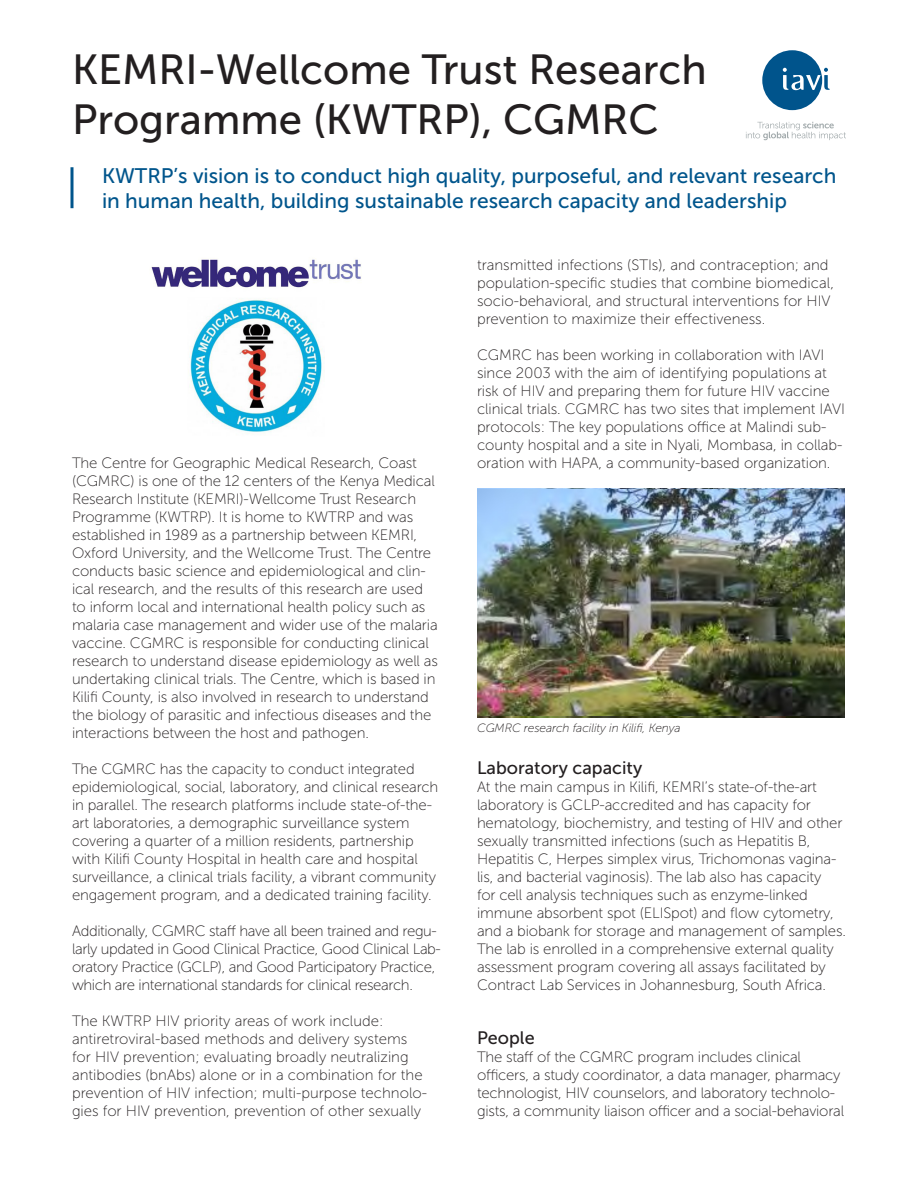
<style>
.page{position:relative;width:918px;height:1188px;background:#fff}
.page>*{position:absolute;margin:0;border:0;box-sizing:border-box;transform-origin:0 0}
.t1{font:42px/49.5px "Museo Sans 500";color:#231f20}
.Subtitle{font:21px/25.2px "Museo Sans 500";color:#00558c}
.Subhead{font:18px "Museo Sans 500";color:#231f20}
.Body_text{font:15px/18px "Museo Sans 100";letter-spacing:-.01em;color:#231f20}
.t2{font:italic 12px "Museo Sans 100";letter-spacing:-.01em;color:#231f20}
</style>
<div class="page">
<svg style="left:70px;top:167px;width:4px;height:41px"></svg>
<svg style="left:746px;top:122px;width:100px;height:18px"></svg>
<div style="left:762px;top:50px;width:60px;height:60px;background:#00548c;border-radius:50%"></div>
<svg style="left:783px;top:68px;width:47px;height:22px"></svg>
<img style="left:151px;top:259px;width:210px;height:29px">
<img style="left:189px;top:300px;width:135px;height:133px">
<img style="left:477px;top:489px;width:367px;height:227px">
<p class="t1" style="left:72px;top:45px;width:636px">KEMRI-Wellcome Trust Research<br>Programme (KWTRP), CGMRC</p>
<p class="Subtitle" style="left:102px;top:163px;width:736px">KWTRP’s vision is to conduct high quality, purposeful, and relevant research in human health, building sustainable research capacity and leadership</p>
<p class="Body_text" style="left:72px;top:454px;width:368px">The Centre for Geographic Medical Research, Coast (CGMRC) is one of the 12 centers of the Kenya Medical Research Institute (KEMRI)-Wellcome Trust Research Programme (KWTRP). It is home to KWTRP and was established in 1989 as a partnership between KEMRI, Oxford University, and the Wellcome Trust. The Centre conducts basic science and epidemiological and clin&shy;ical research, and the results of this research are used to inform local and international health policy such as malaria case management and wider use of the malaria vaccine. CGMRC is responsible for conducting clinical research to understand disease epidemiology as well as undertaking clinical trials. The Centre, which is based in Kilifi County, is also involved in research to understand the biology of parasitic and infectious diseases and the interactions between the host and pathogen.</p>
<p class="Body_text" style="left:72px;top:760px;width:368px">The CGMRC has the capacity to conduct integrated epidemiological, social, laboratory, and clinical research in parallel. The research platforms include state-of-the&shy;art laboratories, a demographic surveillance system covering a quarter of a million residents, partnership with Kilifi County Hospital in health care and hospital surveillance, a clinical trials facility, a vibrant community engagement program, and a dedicated training facility.</p>
<p class="Body_text" style="left:72px;top:922px;width:371px">Additionally, CGMRC staff have all been trained and regu&shy;larly updated in Good Clinical Practice, Good Clinical Lab&shy;oratory Practice (GCLP), and Good Participatory Practice, which are international standards for clinical research.</p>
<p class="Body_text" style="left:72px;top:1012px;width:357px">The KWTRP HIV priority areas of work include: antiretroviral-based methods and delivery systems for HIV prevention; evaluating broadly neutralizing antibodies (bnAbs) alone or in a combination for the prevention of HIV infection; multi-purpose technolo&shy;gies for HIV prevention, prevention of other sexually</p>
<p class="Body_text" style="left:477px;top:256px;width:358px">transmitted infections (STIs), and contraception; and population-specific studies that combine biomedical, socio-behavioral, and structural interventions for HIV prevention to maximize their effectiveness.</p>
<p class="Body_text" style="left:477px;top:346px;width:369px">CGMRC has been working in collaboration with IAVI since 2003 with the aim of identifying populations at risk of HIV and preparing them for future HIV vaccine clinical trials. CGMRC has two sites that implement IAVI protocols: The key populations office at Malindi sub&shy;county hospital and a site in Nyali, Mombasa, in collab&shy;oration with HAPA, a community-based organization.</p>
<p class="t2" style="left:477px;top:722px;width:205px">CGMRC research facility in Kilifi, Kenya</p>
<p class="Subhead" style="left:477px;top:758px;width:167px">Laboratory capacity</p>
<p class="Body_text" style="left:477px;top:778px;width:371px">At the main campus in Kilifi, KEMRI’s state-of-the-art laboratory is GCLP-accredited and has capacity for hematology, biochemistry, and testing of HIV and other sexually transmitted infections (such as Hepatitis B, Hepatitis C, Herpes simplex virus, Trichomonas vagina&shy;lis, and bacterial vaginosis). The lab also has capacity<br>for cell analysis techniques such as enzyme-linked immune absorbent spot (ELISpot) and flow cytometry, and a biobank for storage and management of samples.<br>The lab is enrolled in a comprehensive external quality assessment program covering all assays facilitated by Contract Lab Services in Johannesburg, South Africa.</p>
<p class="Subhead" style="left:477px;top:1028px;width:59px">People</p>
<p class="Body_text" style="left:477px;top:1048px;width:369px">The staff of the CGMRC program includes clinical officers, a study coordinator, a data manager, pharmacy technologist, HIV counselors, and laboratory technolo&shy;gists, a community liaison officer and a social-behavioral</p>
</div>
